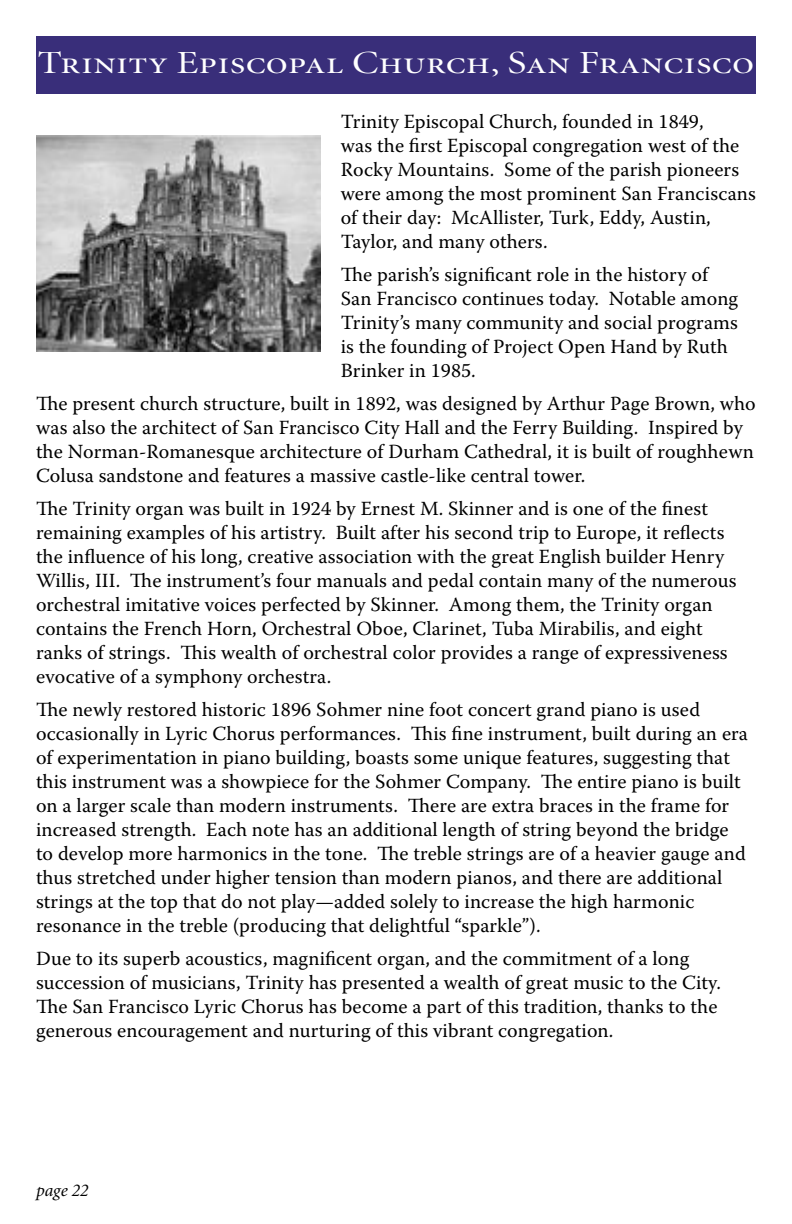
<style>
.page{position:relative;width:792px;height:1224px;background:#fff}
.page>*{position:absolute;margin:0;border:0;box-sizing:border-box;transform-origin:0 0}
.t1{font:32.2px "Minion Display Regular SC";color:#fff;scale:1.24 1}
.t2{font:20px/24px "Warnock Pro";letter-spacing:.005em;color:#000}
.t3{font:italic 18px "Minion";color:#000}
</style>
<div class="page">
<div style="left:36px;top:36px;width:720px;height:58px;background:#392e7a"></div>
<img style="left:36px;top:135px;width:285px;height:216px">
<h1 class="t1" style="left:38px;top:47px;width:579px">Trinity Episcopal Church, San Francisco</h1>
<p class="t2" style="left:341px;top:109px;width:417px">Trinity Episcopal Church, founded in 1849,<br>was the first Episcopal congregation west of the Rocky Mountains. Some of the parish pioneers were among the most prominent San Franciscans of their day: McAllister, Turk, Eddy, Austin, Taylor, and many others.</p>
<p class="t2" style="left:341px;top:262px;width:399px">The parish’s significant role in the history of San Francisco continues today. Notable among Trinity’s many community and social programs is the founding of Project Open Hand by Ruth Brinker in 1985.</p>
<p class="t2" style="left:36px;top:391px;width:721px">The present church structure, built in 1892, was designed by Arthur Page Brown, who was also the architect of San Francisco City Hall and the Ferry Building. Inspired by the Norman-Romanesque architecture of Durham Cathedral, it is built of roughhewn Colusa sandstone and features a massive castle-like central tower.</p>
<p class="t2" style="left:36px;top:496px;width:702px">The Trinity organ was built in 1924 by Ernest M. Skinner and is one of the finest remaining examples of his artistry. Built after his second trip to Europe, it reflects the influence of his long, creative association with the great English builder Henry Willis, III. The instrument’s four manuals and pedal contain many of the numerous orchestral imitative voices perfected by Skinner. Among them, the Trinity organ contains the French Horn, Orchestral Oboe, Clarinet, Tuba Mirabilis, and eight ranks of strings. This wealth of orchestral color provides a range of expressiveness evocative of a symphony orchestra.</p>
<p class="t2" style="left:36px;top:697px;width:714px">The newly restored historic 1896 Sohmer nine foot concert grand piano is used occasionally in Lyric Chorus performances. This fine instrument, built during an era of experimentation in piano building, boasts some unique features, suggesting that this instrument was a showpiece for the Sohmer Company. The entire piano is built on a larger scale than modern instruments. There are extra braces in the frame for increased strength. Each note has an additional length of string beyond the bridge to develop more harmonics in the tone. The treble strings are of a heavier gauge and thus stretched under higher tension than modern pianos, and there are additional strings at the top that do not play—added solely to increase the high harmonic resonance in the treble (producing that delightful “sparkle”).</p>
<p class="t2" style="left:36px;top:946px;width:687px">Due to its superb acoustics, magnificent organ, and the commitment of a long succession of musicians, Trinity has presented a wealth of great music to the City.<br>The San Francisco Lyric Chorus has become a part of this tradition, thanks to the generous encouragement and nurturing of this vibrant congregation.</p>
<p class="t3" style="left:36px;top:1181px;width:54px">page 22</p>
</div>
